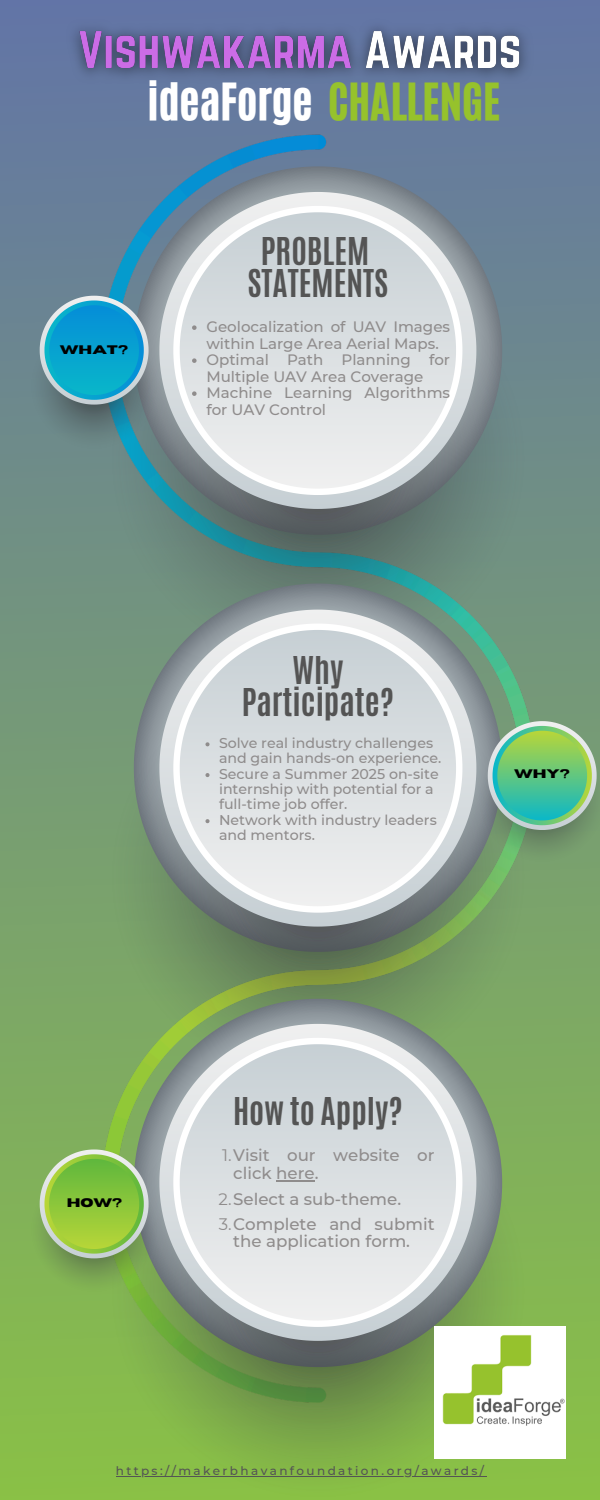
<style>
.page{position:relative;width:600px;height:1500px;background:#fff}
.page>*{position:absolute;margin:0;border:0;box-sizing:border-box;transform-origin:0 0}
.t1{font:43px "CA Generated";color:#fff}
.t2{font:700 32px/32px "Antonio";color:#545454;text-align:center}
.t3{font:500 16.6px/17.9px "Montserrat";color:#8f8c8c}
.t4{font:500 15.1px/16.5px "Montserrat";color:#8f8c8c}
.t5{font:500 14.2px/15.4px "Montserrat";color:#8f8c8c}
.t6{font:700 12.3px "Horizon";color:#000}
.t7{font:500 12px "Montserrat";letter-spacing:.2em;color:#545454}
.s1{color:#96c22c}
.s2{font-weight:400}
</style>
<div class="page">
<div style="left:0;top:0;width:600px;height:1500px;background:linear-gradient(to bottom,#6275a6,#8ac146)"></div>
<img style="left:102px;top:135px;width:432px;height:1267px">
<svg style="left:134px;top:166px;width:368px;height:84px;background:#64839d"></svg>
<img style="left:109px;top:250px;width:418px;height:832px">
<svg style="left:159px;top:192px;width:317px;height:317px;background:#8c9fa6"></svg>
<svg style="left:173px;top:206px;width:289px;height:289px"></svg>
<svg style="left:180px;top:212px;width:276px;height:277px;background:#d5dadc"></svg>
<svg style="left:134px;top:584px;width:368px;height:368px;background:#708d78"></svg>
<svg style="left:159px;top:610px;width:317px;height:317px;background:#93a59c"></svg>
<svg style="left:173px;top:624px;width:289px;height:289px"></svg>
<svg style="left:180px;top:630px;width:276px;height:276px;background:#d5dadc"></svg>
<svg style="left:134px;top:999px;width:368px;height:83px;background:#7fa06a"></svg>
<img style="left:109px;top:1082px;width:418px;height:418px">
<svg style="left:159px;top:1024px;width:317px;height:317px;background:#99ab95"></svg>
<svg style="left:173px;top:1038px;width:289px;height:289px"></svg>
<svg style="left:180px;top:1044px;width:276px;height:277px;background:#d5dadc"></svg>
<img style="left:31px;top:323px;width:126px;height:126px">
<svg style="left:40px;top:296px;width:108px;height:109px;background:#36a2c3"></svg>
<img style="left:31px;top:1166px;width:126px;height:127px">
<svg style="left:40px;top:1149px;width:108px;height:109px;background:#92c158"></svg>
<img style="left:479px;top:737px;width:121px;height:126px">
<svg style="left:488px;top:721px;width:109px;height:109px;background:#74be8a"></svg>
<img style="left:435px;top:1327px;width:131px;height:131px">
<img style="left:60px;top:12px;width:480px;height:78px">
<hr style="left:116px;top:1476px;width:371px;height:1px;background:#545454">
<svg style="left:192px;top:325px;width:5px;height:5px"></svg>
<svg style="left:192px;top:358px;width:5px;height:5px"></svg>
<svg style="left:192px;top:391px;width:5px;height:5px"></svg>
<svg style="left:205px;top:742px;width:5px;height:4px"></svg>
<svg style="left:205px;top:773px;width:5px;height:4px"></svg>
<svg style="left:205px;top:819px;width:5px;height:4px"></svg>
<hr style="left:276px;top:1181px;width:39px;height:1px;background:#8f8c8c">
<p class="t1" style="left:147px;top:71px;width:354px">ideaForge <span class="s1">CHALLENGE</span></p>
<p class="t6" style="left:60px;top:343px;width:70px">WHAT?</p>
<p class="t2" style="left:248px;top:235px;width:142px">PROBLEM<br>STATEMENTS</p>
<h4 class="t4" style="left:206px;top:319px;width:245px">Geolocalization of UAV Images within Large Area Aerial Maps.</h4>
<p class="t4" style="left:206px;top:352px;width:245px">Optimal Path Planning for<br>Multiple UAV Area Coverage</p>
<p class="t4" style="left:206px;top:385px;width:245px">Machine Learning Algorithms for UAV Control</p>
<p class="t2" style="left:242px;top:654px;width:154px">Why<br>Participate?</p>
<p class="t5" style="left:219px;top:735px;width:224px">Solve real industry challenges and gain hands-on experience.</p>
<p class="t5" style="left:219px;top:766px;width:221px">Secure a Summer 2025 on-site internship with potential for a full-time job offer.</p>
<p class="t5" style="left:219px;top:812px;width:219px">Network with industry leaders and mentors.</p>
<p class="t6" style="left:514px;top:768px;width:57px">WHY?</p>
<p class="t6" style="left:67px;top:1197px;width:57px">HOW?</p>
<p class="t2" style="left:233px;top:1095px;width:171px">How to Apply?</p>
<p class="t3" style="left:233px;top:1146px;width:203px;text-indent:-11px"><span class="s2">1.</span>Visit our website or click here.</p>
<p class="t3" style="left:219px;top:1190px;width:184px"><span class="s2">2.</span>Select a sub-theme.</p>
<p class="t3" style="left:233px;top:1215px;width:203px;text-indent:-15px"><span class="s2">3.</span>Complete and submit the application form.</p>
<p class="t7" style="left:116px;top:1463px;width:370px">https://makerbhavanfoundation.org/awards/</p>
</div>
